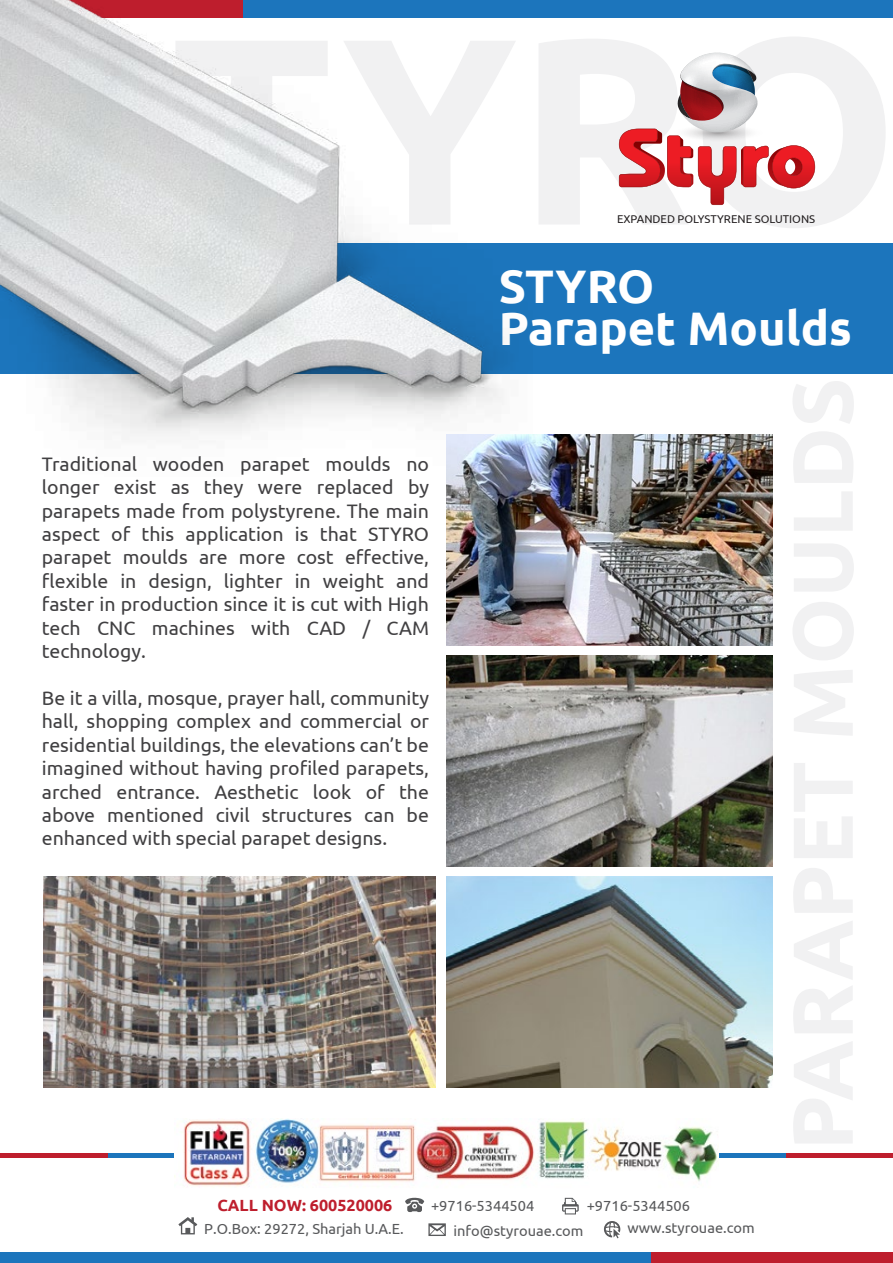
<style>
.page{position:relative;width:893px;height:1263px;background:#fff}
.page>*{position:absolute;margin:0;border:0;box-sizing:border-box;transform-origin:0 0}
.t1{font:700 46.95px/42.5px "Ubuntu";color:#fff}
.t2{font:19.5px/23.4px "Ubuntu";color:#414042;text-align:justify}
.t3{font:700 16.2px "Ubuntu";color:#be1e2d}
.t4{font:14.55px "Ubuntu";color:#58595b}
.t5{font:11.25px "Ubuntu";color:#231f20}
</style>
<div class="page">
<div style="left:0;top:243px;width:892px;height:131px;background:#1c75bc"></div>
<div style="left:0;top:1153px;width:893px;height:5px;background:#be1e2d"></div>
<div style="left:108px;top:1153px;width:677px;height:5px;background:#1c75bc"></div>
<div style="left:243px;top:1px;width:650px;height:17px;background:#1c75bc"></div>
<svg style="left:619px;top:53px;width:196px;height:152px"></svg>
<img style="left:174px;top:1118px;width:544px;height:69px">
<img style="left:0;top:0;width:532px;height:440px">
<div style="left:1px;top:1252px;width:892px;height:11px;background:#be1e2d"></div>
<div style="left:0;top:1252px;width:650px;height:11px;background:#1c75bc"></div>
<img style="left:446px;top:434px;width:326px;height:211px">
<img style="left:43px;top:876px;width:392px;height:211px">
<img style="left:446px;top:655px;width:326px;height:211px">
<img style="left:446px;top:876px;width:326px;height:211px">
<svg style="left:428px;top:1223px;width:18px;height:13px"></svg>
<svg style="left:178px;top:1217px;width:19px;height:17px"></svg>
<svg style="left:604px;top:1221px;width:16px;height:17px"></svg>
<svg style="left:562px;top:1198px;width:17px;height:16px"></svg>
<svg style="left:405px;top:1197px;width:19px;height:15px"></svg>
<p class="t5" style="left:617px;top:212px;width:200px">EXPANDED POLYSTYRENE SOLUTIONS</p>
<p class="t2" style="left:42px;top:452px;width:389px">Traditional wooden parapet moulds no longer exist as they were replaced by parapets made from polystyrene. The main aspect of this application is that STYRO parapet moulds are more cost effective, flexible in design, lighter in weight and faster in production since it is cut with High tech CNC machines with CAD / CAM technology.</p>
<p class="t2" style="left:42px;top:686px;width:389px">Be it a villa, mosque, prayer hall, community hall, shopping complex and commercial or residential buildings, the elevations can’t be imagined without having profiled parapets, arched entrance. Aesthetic look of the above mentioned civil structures can be enhanced with special parapet designs.</p>
<h1 class="t1" style="left:499px;top:264px;width:355px">STYRO<br>Parapet Moulds</h1>
<p class="t3" style="left:217px;top:1195px;width:176px">CALL NOW: 600520006</p>
<p class="t4" style="left:431px;top:1197px;width:105px">+9716-5344504</p>
<p class="t4" style="left:587px;top:1197px;width:105px">+9716-5344506</p>
<p class="t4" style="left:204px;top:1220px;width:201px">P.O.Box: 29272, Sharjah U.A.E.</p>
<p class="t4" style="left:453px;top:1222px;width:132px">info@styrouae.com</p>
<p class="t4" style="left:627px;top:1219px;width:129px">www.styrouae.com</p>
</div>
